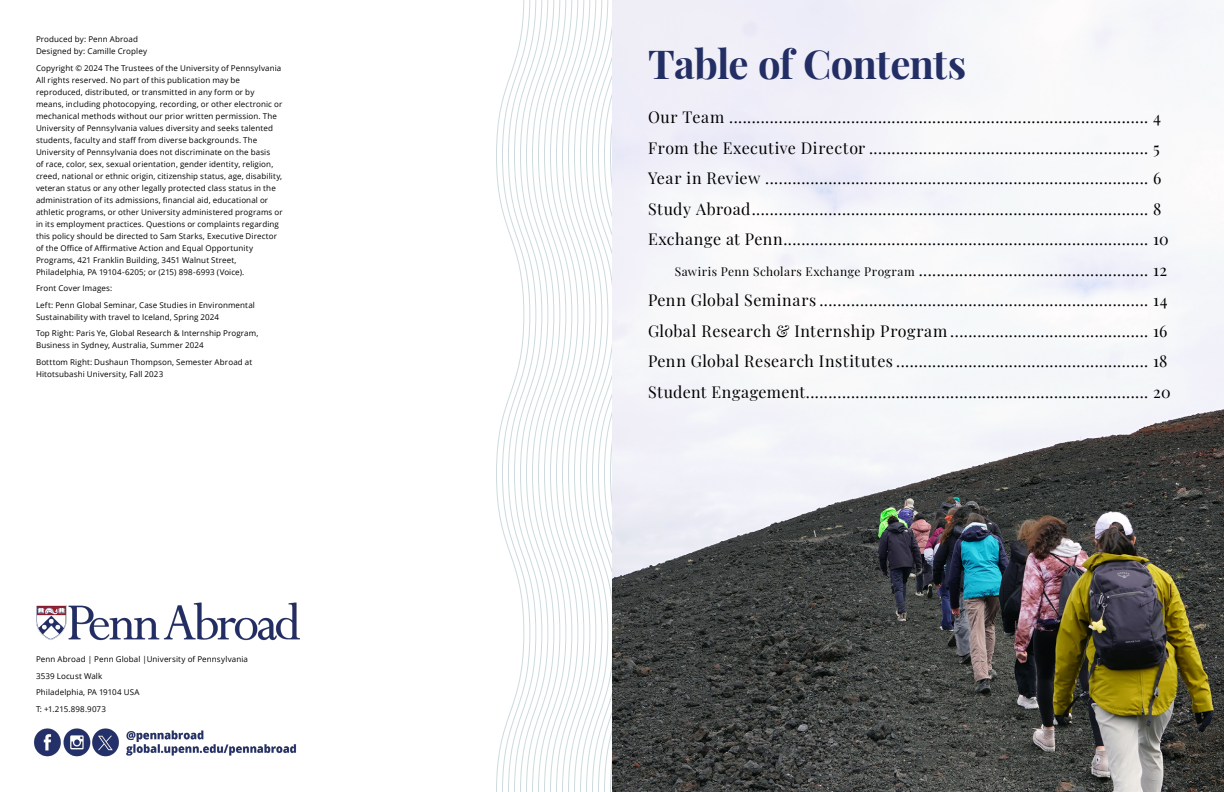
<style>
.page{position:relative;width:1224px;height:792px;background:#fff}
.page>*{position:absolute;margin:0;border:0;box-sizing:border-box;transform-origin:0 0}
.Title_TOC{font:700 40px "Playfair Display";letter-spacing:-.02em;color:#232e64}
.t1{font:16px "Playfair Display";letter-spacing:.03em;color:#000}
.Fine_Print{font:8px/12px "Open Sans";letter-spacing:.015em;color:#000}
.s1{font-size:12px}
</style>
<div class="page">
<svg style="left:496px;top:0;width:116px;height:792px"></svg>
<img style="left:37px;top:602px;width:262px;height:39px">
<img style="left:612px;top:0;width:612px;height:792px">
<img style="left:34px;top:728px;width:262px;height:28px">
<p class="Fine_Print" style="left:36px;top:33px;width:113px">Produced by: Penn Abroad<br>Designed by: Camille Cropley</p>
<p class="Fine_Print" style="left:36px;top:62px;width:248px">Copyright © 2024 The Trustees of the University of Pennsylvania All rights reserved. No part of this publication may be reproduced, distributed, or transmitted in any form or by means, including photocopying, recording, or other electronic or mechanical methods without our prior written permission. The University of Pennsylvania values diversity and seeks talented students, faculty and staff from diverse backgrounds. The University of Pennsylvania does not discriminate on the basis<br>of race, color, sex, sexual orientation, gender identity, religion, creed, national or ethnic origin, citizenship status, age, disability, veteran status or any other legally protected class status in the administration of its admissions, financial aid, educational or athletic programs, or other University administered programs or in its employment practices. Questions or complaints regarding this policy should be directed to Sam Starks, Executive Director of the Office of Affirmative Action and Equal Opportunity Programs, 421 Franklin Building, 3451 Walnut Street, Philadelphia, PA 19104-6205; or (215) 898-6993 (Voice).</p>
<p class="Fine_Print" style="left:36px;top:282px;width:78px">Front Cover Images:</p>
<p class="Fine_Print" style="left:36px;top:299px;width:220px">Left: Penn Global Seminar, Case Studies in Environmental<br>Sustainability with travel to Iceland, Spring 2024</p>
<p class="Fine_Print" style="left:36px;top:327px;width:224px">Top Right: Paris Ye, Global Research &amp; Internship Program,<br>Business in Sydney, Australia, Summer 2024</p>
<p class="Fine_Print" style="left:36px;top:356px;width:218px">Botttom Right: Dushaun Thompson, Semester Abroad at<br>Hitotsubashi University, Fall 2023</p>
<p class="Fine_Print" style="left:36px;top:653px;width:213px">Penn Abroad | Penn Global |University of Pennsylvania</p>
<p class="Fine_Print" style="left:36px;top:670px;width:68px">3539 Locust Walk</p>
<p class="Fine_Print" style="left:36px;top:686px;width:105px">Philadelphia, PA 19104 USA</p>
<p class="Fine_Print" style="left:36px;top:703px;width:72px">T: +1.215.898.9073</p>
<h2 class="Title_TOC" style="left:648px;top:33px;width:320px">Table of Contents</h2>
<p class="t1" style="left:648px;top:105px;width:514px">Our Team ............................................................................................. 4</p>
<p class="t1" style="left:648px;top:135px;width:513px">From the Executive Director .............................................................. 5</p>
<p class="t1" style="left:648px;top:166px;width:515px">Year in Review ..................................................................................... 6</p>
<p class="t1" style="left:648px;top:196px;width:515px">Study Abroad........................................................................................ 8</p>
<p class="t1" style="left:648px;top:227px;width:522px">Exchange at Penn................................................................................. 10</p>
<p class="t1" style="left:675px;top:257px;width:494px"><span class="s1">Sawiris Penn Scholars Exchange Program</span> ................................................... 12</p>
<p class="t1" style="left:648px;top:288px;width:521px">Penn Global Seminars ......................................................................... 14</p>
<p class="t1" style="left:648px;top:318px;width:521px">Global Research &amp; Internship Program ............................................ 16</p>
<p class="t1" style="left:648px;top:349px;width:521px">Penn Global Research Institutes ........................................................ 18</p>
<p class="t1" style="left:648px;top:379px;width:524px">Student Engagement............................................................................ 20</p>
</div>
